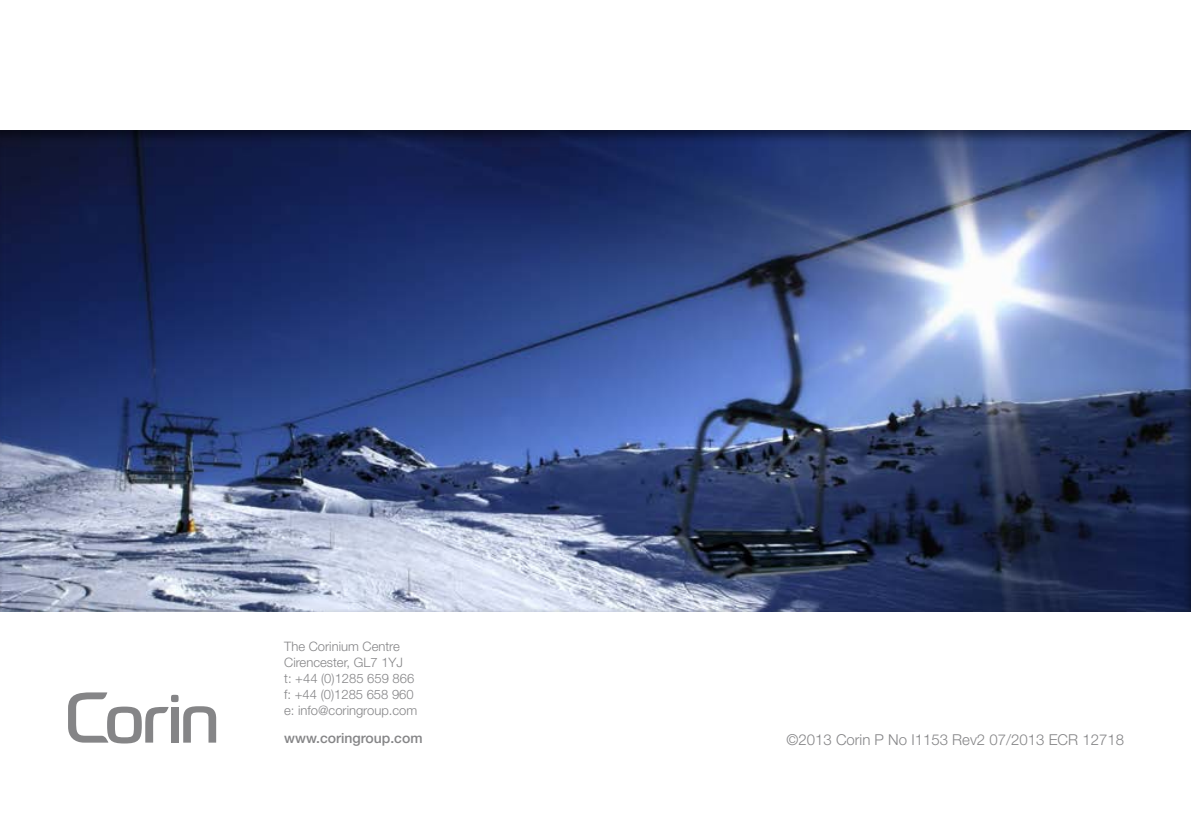
<style>
.page{position:relative;width:1191px;height:840px;background:#fff}
.page>*{position:absolute;margin:0;border:0;box-sizing:border-box;transform-origin:0 0}
.t1{font:300 15px "Helvetica Neue LT Std";color:#858587}
.t2{font:500 14px "Helvetica Neue LT Std";color:#858587}
.t3{font:300 13px "Helvetica Neue LT Std";color:#858587}
</style>
<div class="page">
<img style="left:0;top:130px;width:1191px;height:481px">
<svg style="left:183px;top:706px;width:33px;height:36px"></svg>
<div style="left:171px;top:694px;width:8px;height:7px;background:#858587;border-radius:50%"></div>
<div style="left:171px;top:706px;width:8px;height:36px;background:#858587"></div>
<svg style="left:68px;top:692px;width:101px;height:51px"></svg>
<p class="t3" style="left:284px;top:638px;width:117px">The Corinium Centre</p>
<p class="t3" style="left:284px;top:654px;width:120px">Cirencester, GL7 1YJ</p>
<p class="t3" style="left:284px;top:670px;width:131px">t: +44 (0)1285 659 866</p>
<p class="t3" style="left:284px;top:686px;width:131px">f: +44 (0)1285 658 960</p>
<p class="t3" style="left:284px;top:702px;width:134px">e: info@coringroup.com</p>
<p class="t2" style="left:284px;top:729px;width:140px">www.coringroup.com</p>
<p class="t1" style="left:786px;top:729px;width:339px">©2013 Corin P No I1153 Rev2 07/2013 ECR 12718</p>
</div>
